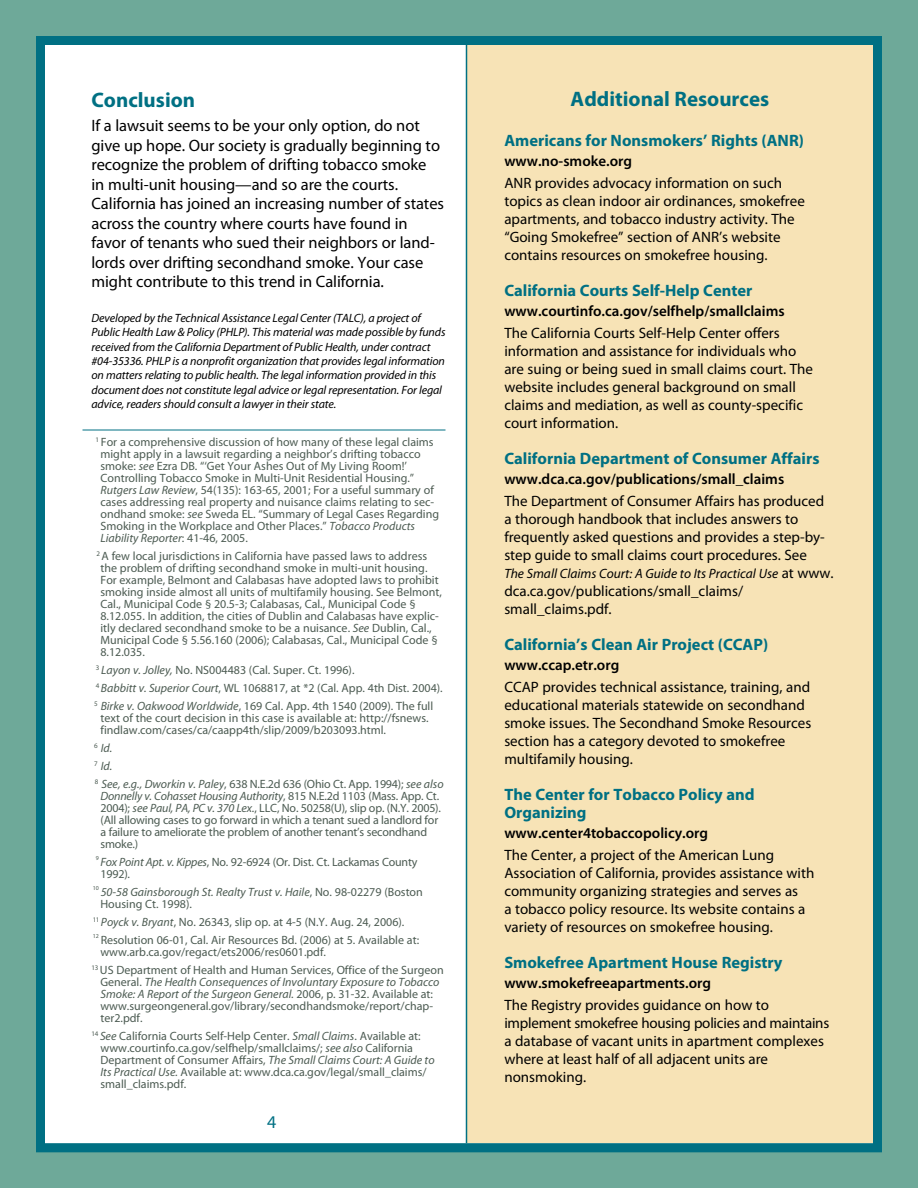
<style>
.page{position:relative;width:918px;height:1188px;background:#6ea999}
.page>*{position:absolute;margin:0;border:0;box-sizing:border-box;transform-origin:0 0}
.t1{font:700 21px "Myriad Pro";color:#007083}
.t2{font:18px "Myriad Pro";color:#007083}
.t3{font:16.5px/19.5px "Myriad Pro";letter-spacing:-.005em;color:#000}
.t4{font:700 16.5px/18px "Myriad Pro";color:#007083}
.t5{font:15px/18px "Myriad Pro";color:#000}
.t6{font:600 15px "Myriad Pro";color:#000}
.t7{font:italic 13.5px "Myriad Pro";color:#000}
.t8{font:12px/12px "Myriad Pro";color:#4c5b52}
.t9{font:italic 12px/14.4px "Myriad Pro";letter-spacing:-.01em;color:#000}
.t10{font:italic 12px/18px "Myriad Pro";color:#4c5b52}
.s1{font-style:italic}
.s2{font-style:inherit}
.s3{font-style:normal}
.s4{font-style:normal;font-size:15px}
</style>
<div class="page">
<div style="left:36px;top:36px;width:846px;height:1116px;background:#fff;border:9px solid #007083"></div>
<div style="left:467px;top:45px;width:406px;height:1098px;background:#f7e3b6"></div>
<hr style="left:82px;top:430px;width:364px;height:1px;background:#007083">
<hr style="left:466px;top:42px;width:1px;height:1101px;background:#007083">
<h1 class="t1" style="left:92px;top:86px;width:105px">Conclusion</h1>
<p class="t3" style="left:92px;top:116px;width:354px">If a lawsuit seems to be your only option, do not give up hope. Our society is gradually beginning to recognize the problem of drifting tobacco smoke<br>in multi-unit housing—and so are the courts.<br>California has joined an increasing number of states across the country where courts have found in favor of tenants who sued their neighbors or land&shy;lords over drifting secondhand smoke. Your case might contribute to this trend in California.</p>
<p class="t9" style="left:92px;top:310px;width:356px">Developed by the Technical Assistance Legal Center (TALC), a project of Public Health Law &amp; Policy (PHLP). This material was made possible by funds received from the California Department of Public Health, under contract #04-35336. PHLP is a nonprofit organization that provides legal information on matters relating to public health. The legal information provided in this document does not constitute legal advice or legal representation. For legal advice, readers should consult a lawyer in their state.</p>
<p class="t8" style="left:101px;top:435px;width:340px;text-indent:-5px"><sup>1</sup> For a comprehensive discussion of how many of these legal claims might apply in a lawsuit regarding a neighbor’s drifting tobacco smoke: <span class="s1">see</span> Ezra DB. “‘Get Your Ashes Out of My Living Room!’ Controlling Tobacco Smoke in Multi-Unit Residential Housing.” <span class="s1">Rutgers Law Review</span>, 54(135): 163-65, 2001; For a useful summary of cases addressing real property and nuisance claims relating to sec&shy;ondhand smoke: <span class="s1">see</span> Sweda EL. “Summary of Legal Cases Regarding Smoking in the Workplace and Other Places.” <span class="s1">Tobacco Products Liability Reporter</span>: <span class="s2">41-46, 2005</span>.</p>
<p class="t8" style="left:100px;top:549px;width:343px;text-indent:-4px"><sup>2</sup> A few local jurisdictions in California have passed laws to address the problem of drifting secondhand smoke in multi-unit housing.<br>For example, Belmont and Calabasas have adopted laws to prohibit smoking inside almost all units of multifamily housing. See Belmont, Cal., Municipal Code <span class="s2">§</span> 20.5-3; Calabasas, Cal., Municipal Code <span class="s2">§ </span>8.12.055. In addition, the cities of Dublin and Calabasas have explic&shy;itly declared secondhand smoke to be a nuisance. <span class="s1">See</span> Dublin, Cal., Municipal Code <span class="s2">§</span> 5.56.160 (2006); Calabasas, Cal., Municipal Code <span class="s2">§ </span>8.12.035.</p>
<p class="t8" style="left:94px;top:660px;width:350px;line-height:18px"><sup>3</sup> <span class="s1">Layon v. Jolley,</span> No. NS004483 (Cal. Super. Ct. 1996).<br><sup>4</sup> <span class="s1">Babbitt v. Superior Court</span>, WL 1068817, at *2 (Cal. App. 4th Dist. 2004).<br><sup>5</sup> <span class="s1">Birke v. Oakwood Worldwide</span>, 169 Cal. App. 4th 1540 (2009). The full</p>
<p class="t8" style="left:101px;top:711px;width:330px">text of the court decision in this case is available at: http://fsnews. findlaw.com/cases/ca/caapp4th/slip/2009/b203093.html.</p>
<p class="t10" style="left:94px;top:738px;width:351px"><sup>6</sup> Id.<br><sup>7</sup> Id.<br><sup>8</sup> See, e.g., Dworkin v. Paley<span class="s3">, 638 N.E.2d 636 (Ohio Ct. App. 1994);</span> see also</p>
<p class="t8" style="left:100px;top:789px;width:342px"><span class="s1">Donnelly v. Cohasset Housing Authority</span>, 815 N.E.2d 1103 (Mass. App. Ct.<br>2004); <span class="s1">see Paul, PA, PC v. 370 Lex.</span>, LLC, No. 50258(U), slip op. (N.Y. 2005). (All allowing cases to go forward in which a tenant sued a landlord for a failure to ameliorate the problem of another tenant’s secondhand smoke.)</p>
<p class="t8" style="left:101px;top:855px;width:319px;text-indent:-5px"><sup>9</sup> <span class="s1">Fox Point Apt. v. Kippes</span>, No. 92-6924 (Or. Dist. Ct. Lackamas County<br>1992).</p>
<p class="t10" style="left:100px;top:885px;width:324px;line-height:12px;text-indent:-8px"><sup>10</sup> 50-58 Gainsborough St. Realty Trust v. Haile<span class="s3">, No. 98-02279 (Boston<br>Housing Ct. 1998).</span></p>
<p class="t8" style="left:93px;top:912px;width:328px;line-height:18px"><sup>11</sup> <span class="s1">Poyck v. Bryant</span>, No. 26343, slip op. at 4-5 (N.Y. Aug. 24, 2006).<br><sup>12</sup> Resolution 06-01, Cal. Air Resources Bd. (2006) at 5. Available at:</p>
<p class="t8" style="left:92px;top:942px;width:354px;line-height:18px;text-indent:9px">www.arb.ca.gov/regact/ets2006/res0601.pdf.<br><sup>13</sup> US Department of Health and Human Services, Office of the Surgeon</p>
<p class="t8" style="left:100px;top:975px;width:341px">General. <span class="s1">The Health Consequences of Involuntary Exposure to Tobacco Smoke: A Report of the Surgeon General.</span> 2006, p. 31-32. Available at: www.surgeongeneral.gov/library/secondhandsmoke/report/chap&shy;ter2.pdf.</p>
<p class="t8" style="left:101px;top:1029px;width:336px;text-indent:-9px"><sup>14</sup> <span class="s1">See</span> California Courts Self-Help Center. <span class="s1">Small Claims</span>. Available at: www.courtinfo.ca.gov/selfhelp/smallclaims/; <span class="s1">see also</span> California Department of Consumer Affairs, <span class="s1">The Small Claims Court: A Guide to Its Practical Use.</span> Available at: www.dca.ca.gov/legal/small_claims/ small_claims.pdf.</p>
<h2 class="t2" style="left:267px;top:1111px;width:11px">4</h2>
<h1 class="t1" style="left:571px;top:85px;width:200px">Additional Resources</h1>
<h3 class="t4" style="left:504px;top:131px;width:301px">Americans for Nonsmokers’ Rights (ANR)</h3>
<p class="t6" style="left:504px;top:151px;width:129px">www.no-smoke.org</p>
<p class="t5" style="left:504px;top:174px;width:302px">ANR provides advocacy information on such topics as clean indoor air ordinances, smokefree apartments, and tobacco industry activity. The “Going Smokefree” section of ANR’s website contains resources on smokefree housing.</p>
<h3 class="t4" style="left:504px;top:281px;width:250px">California Courts Self-Help Center</h3>
<p class="t6" style="left:504px;top:301px;width:282px">www.courtinfo.ca.gov/selfhelp/smallclaims</p>
<p class="t5" style="left:504px;top:324px;width:310px">The California Courts Self-Help Center offers information and assistance for individuals who are suing or being sued in small claims court. The website includes general background on small claims and mediation, as well as county-specific court information.</p>
<h3 class="t4" style="left:504px;top:449px;width:317px">California Department of Consumer Affairs</h3>
<p class="t6" style="left:504px;top:469px;width:281px">www.dca.ca.gov/publications/small_claims</p>
<p class="t5" style="left:504px;top:492px;width:322px">The Department of Consumer Affairs has produced a thorough handbook that includes answers to frequently asked questions and provides a step-by&shy;step guide to small claims court procedures. See</p>
<p class="t7" style="left:504px;top:566px;width:331px">The Small Claims Court: A Guide to Its Practical Use <span class="s4">at www.</span></p>
<p class="t5" style="left:504px;top:582px;width:240px">dca.ca.gov/publications/small_claims/ small_claims.pdf.</p>
<h3 class="t4" style="left:504px;top:635px;width:265px">California’s Clean Air Project (CCAP)</h3>
<p class="t6" style="left:504px;top:655px;width:116px">www.ccap.etr.org</p>
<p class="t5" style="left:504px;top:678px;width:309px">CCAP provides technical assistance, training, and educational materials statewide on secondhand smoke issues. The Secondhand Smoke Resources section has a category devoted to smokefree multifamily housing.</p>
<h3 class="t4" style="left:504px;top:785px;width:252px">The Center for Tobacco Policy and<br>Organizing</h3>
<p class="t6" style="left:504px;top:823px;width:205px">www.center4tobaccopolicy.org</p>
<p class="t5" style="left:504px;top:846px;width:312px">The Center, a project of the American Lung Association of California, provides assistance with community organizing strategies and serves as<br>a tobacco policy resource. Its website contains a variety of resources on smokefree housing.</p>
<h3 class="t4" style="left:504px;top:953px;width:280px">Smokefree Apartment House Registry</h3>
<p class="t6" style="left:504px;top:973px;width:208px">www.smokefreeapartments.org</p>
<p class="t5" style="left:504px;top:996px;width:326px">The Registry provides guidance on how to implement smokefree housing policies and maintains a database of vacant units in apartment complexes where at least half of all adjacent units are nonsmoking.</p>
</div>
